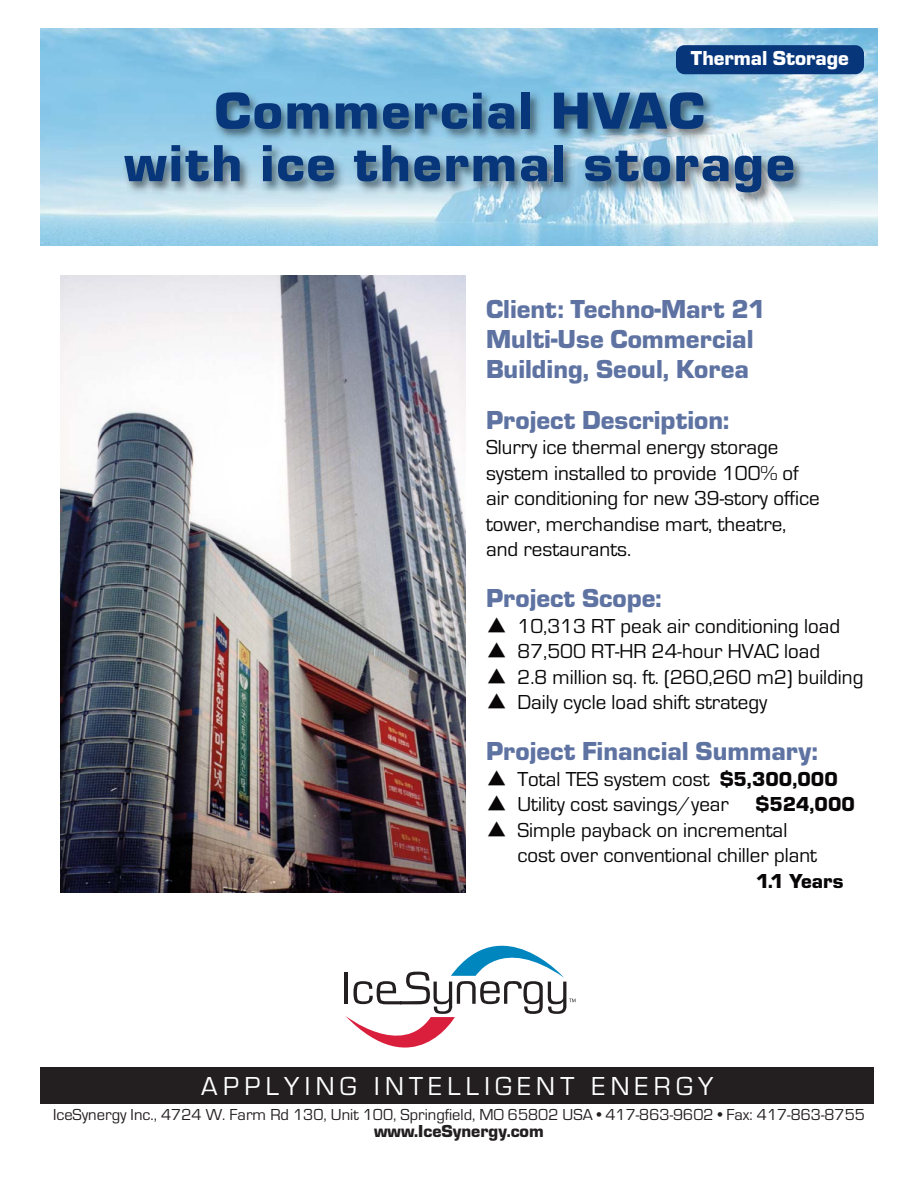
<style>
.page{position:relative;width:918px;height:1188px;background:#fff}
.page>*{position:absolute;margin:0;border:0;box-sizing:border-box;transform-origin:0 0}
.t1{font:900 54px/52.5px "Eurostile T";letter-spacing:.03em;color:#07367b;text-align:center;scale:1.06 1}
.t2{font:900 27px/30px "Eurostile T";color:#5e73a2}
.t3{font:27px "Eurostile";letter-spacing:.2em;color:#fff}
.t4{font:21px/25.5px "Eurostile";color:#080606}
.t5{font:900 21px "Eurostile T";color:#080606}
.t6{font:900 21px "Eurostile T";color:#fff}
.t7{font:900 18px "Eurostile T";color:#231f20}
.t8{font:16.5px "Eurostile";color:#231f20}
.s1{font-family:"MS Gothic"}
.s2{font-family:"Eurostile T";font-weight:900}
</style>
<div class="page">
<img style="left:41px;top:28px;width:837px;height:218px">
<svg style="left:345px;top:945px;width:231px;height:123px"></svg>
<div style="left:41px;top:1068px;width:833px;height:36px;background:#231f20"></div>
<img style="left:52px;top:80px;width:826px;height:166px">
<div style="left:676px;top:45px;width:188px;height:29px;background:#07367b;border-radius:9px"></div>
<img style="left:61px;top:275px;width:405px;height:617px">
<p class="t6" style="left:691px;top:51px;width:160px">Thermal Storage</p>
<h1 class="t1" style="left:124px;top:90px;width:634px">Commercial HVAC<br>with ice thermal storage</h1>
<p class="t2" style="left:486px;top:296px;width:281px">Client: Techno-Mart 21<br>Multi-Use Commercial<br>Building, Seoul, Korea</p>
<p class="t2" style="left:486px;top:407px;width:245px">Project Description:</p>
<p class="t4" style="left:486px;top:436px;width:335px">Slurry ice thermal energy storage system installed to provide 100% of air conditioning for new 39-story office tower, merchandise mart, theatre, and restaurants.</p>
<p class="t2" style="left:486px;top:586px;width:177px">Project Scope:</p>
<p class="t4" style="left:486px;top:615px;width:356px"><span class="s1">▲</span> 10,313 RT peak air conditioning load</p>
<p class="t4" style="left:486px;top:640px;width:336px"><span class="s1">▲</span> 87,500 RT-HR 24-hour HVAC load</p>
<p class="t4" style="left:486px;top:666px;width:379px"><span class="s1">▲</span> 2.8 million sq. ft. (260,260 m2) building</p>
<p class="t4" style="left:486px;top:691px;width:283px"><span class="s1">▲</span> Daily cycle load shift strategy</p>
<p class="t2" style="left:486px;top:739px;width:333px">Project Financial Summary:</p>
<p class="t4" style="left:486px;top:768px;width:353px"><span class="s1">▲</span> Total TES system cost <span class="s2">$5,300,000</span></p>
<p class="t4" style="left:486px;top:793px;width:244px"><span class="s1">▲</span> Utility cost savings/year</p>
<p class="t5" style="left:756px;top:797px;width:100px">$524,000</p>
<p class="t4" style="left:517px;top:819px;width:301px;text-indent:-31px"><span class="s1">▲</span> Simple payback on incremental cost over conventional chiller plant</p>
<p class="t5" style="left:756px;top:874px;width:89px">1.1 Years</p>
<p class="t3" style="left:201px;top:1077px;width:514px">APPLYING INTELLIGENT ENERGY</p>
<p class="t8" style="left:53px;top:1109px;width:813px">IceSynergy Inc., 4724 W. Farm Rd 130, Unit 100, Springfield, MO 65802 USA • 417-863-9602 • Fax: 417-863-8755</p>
<p class="t7" style="left:374px;top:1125px;width:171px">www.IceSynergy.com</p>
</div>
